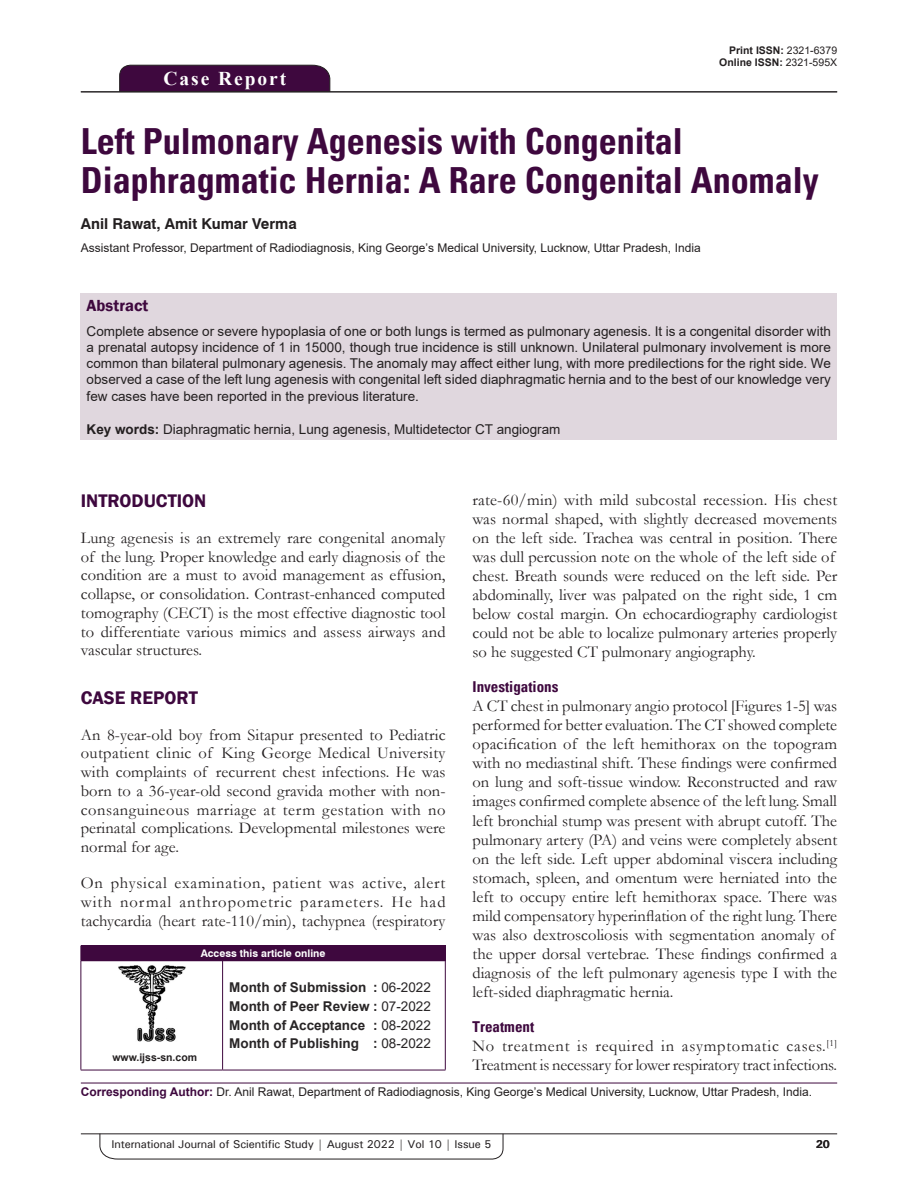
<style>
.page{position:relative;width:918px;height:1188px;background:#fff}
.page>*{position:absolute;margin:0;border:0;box-sizing:border-box;transform-origin:0 0}
.AT{font:700 condensed 36px/39px "Univers";color:#3e083e}
.AH{font:700 19.5px "Times New Roman";letter-spacing:.1em;color:#fff}
.t1{font:600 18.75px "Franklin Gothic";color:#3e083e}
.TX{font:16.5px/19px "Garamond";color:#231f20}
.ABSH{font:600 16.5px "Franklin Gothic";color:#3e083e}
.AU{font:700 15px "Swiss 721 BT";color:#231f20}
.t2{font:700 condensed 15px "Univers";color:#3e083e}
.ABS{font:13.5px/16.2px "Arial";color:#231f20;text-align:justify}
.HIS{font:700 13.5px/18.8px "Arial";color:#282526;text-align:justify}
.KWD{font:13.5px "Arial";color:#231f20}
.ADD{font:12px "Arial";color:#231f20}
.AFF{font:12px "Arial";color:#231f20}
.t3{font:500 11.25px "Univers";letter-spacing:-.01em;color:#231f20}
.t4{font:700 11.25px "Univers";color:#231f20}
.DOI{font:700 10.5px "Arial";color:#231f20}
.AAO{font:700 10.5px "Swiss 721 BT";color:#fff}
.Web{font:700 10.5px "Arial";color:#231f20}
.s1{font-weight:400}
.s2{font-weight:700}
.s3{font-weight:700;color:#3e083e}
</style>
<div class="page">
<hr style="left:81px;top:1134px;width:756px;height:1px;background:#231f20">
<svg style="left:100px;top:1133px;width:403px;height:26px"></svg>
<div style="left:119px;top:65px;width:211px;height:26px;background:#3e083e"></div>
<hr style="left:81px;top:91px;width:756px;height:1px;background:#231f20">
<div style="left:81px;top:293px;width:756px;height:147px;background:#e0d7de"></div>
<div style="left:81px;top:946px;width:364px;height:15px;background:#3e083e"></div>
<svg style="left:445px;top:946px;width:1px;height:14px"></svg>
<hr style="left:81px;top:961px;width:1px;height:109px;background:#3e083e">
<hr style="left:223px;top:960px;width:223px;height:1px;background:#3e083e">
<hr style="left:222px;top:961px;width:1px;height:109px;background:#3e083e">
<hr style="left:445px;top:961px;width:1px;height:109px;background:#3e083e">
<hr style="left:223px;top:1070px;width:223px;height:1px;background:#3e083e">
<hr style="left:81px;top:1070px;width:142px;height:1px;background:#3e083e">
<img style="left:118px;top:965px;width:68px;height:76px">
<hr style="left:81px;top:1083px;width:756px;height:1px;background:#3e083e">
<p class="AH" style="left:163px;top:64px;width:124px">Case Report</p>
<p class="DOI" style="left:729px;top:42px;width:109px">Print ISSN: <span class="s1">2321-6379</span></p>
<p class="DOI" style="left:719px;top:55px;width:119px">Online ISSN: <span class="s1">2321-595X</span></p>
<p class="AT" style="left:81px;top:122px;width:739px">Left Pulmonary Agenesis with Congenital<br>Diaphragmatic Hernia: A Rare Congenital Anomaly</p>
<p class="AU" style="left:81px;top:213px;width:218px">Anil Rawat, Amit Kumar Verma</p>
<p class="AFF" style="left:81px;top:240px;width:621px">Assistant Professor, Department of Radiodiagnosis, King George’s Medical University, Lucknow, Uttar Pradesh, India</p>
<p class="ABSH" style="left:87px;top:295px;width:63px">Abstract</p>
<p class="ABS" style="left:87px;top:323px;width:746px">Complete absence or severe hypoplasia of one or both lungs is termed as pulmonary agenesis. It is a congenital disorder with a prenatal autopsy incidence of 1 in 15000, though true incidence is still unknown. Unilateral pulmonary involvement is more common than bilateral pulmonary agenesis. The anomaly may affect either lung, with more predilections for the right side. We observed a case of the left lung agenesis with congenital left sided diaphragmatic hernia and to the best of our knowledge very few cases have been reported in the previous literature.</p>
<p class="KWD" style="left:87px;top:420px;width:475px"><span class="s2">Key words:</span> Diaphragmatic hernia, Lung agenesis, Multidetector CT angiogram</p>
<p class="TX" style="left:473px;top:489px;width:366px">rate-60/min) with mild subcostal recession. His chest was normal shaped, with slightly decreased movements on the left side. Trachea was central in position. There was dull percussion note on the whole of the left side of chest. Breath sounds were reduced on the left side. Per abdominally, liver was palpated on the right side, 1 cm below costal margin. On echocardiography cardiologist could not be able to localize pulmonary arteries properly so he suggested CT pulmonary angiography.</p>
<h2 class="t2" style="left:473px;top:678px;width:87px">Investigations</h2>
<p class="TX" style="left:473px;top:696px;width:366px">A CT chest in pulmonary angio protocol [Figures 1-5] was performed for better evaluation. The CT showed complete opacification of the left hemithorax on the topogram with no mediastinal shift. These findings were confirmed on lung and soft-tissue window. Reconstructed and raw images confirmed complete absence of the left lung. Small left bronchial stump was present with abrupt cutoff. The pulmonary artery (PA) and veins were completely absent on the left side. Left upper abdominal viscera including stomach, spleen, and omentum were herniated into the left to occupy entire left hemithorax space. There was mild compensatory hyperinflation of the right lung. There was also dextroscoliosis with segmentation anomaly of the upper dorsal vertebrae. These findings confirmed a diagnosis of the left pulmonary agenesis type I with the left-sided diaphragmatic hernia.</p>
<h2 class="t2" style="left:473px;top:1018px;width:63px">Treatment</h2>
<p class="TX" style="left:473px;top:1036px;width:366px">No treatment is required in asymptomatic cases.<sup>[1]<br></sup>Treatment is necessary for lower respiratory tract infections.</p>
<h1 class="t1" style="left:81px;top:489px;width:127px">INTRODUCTION</h1>
<p class="TX" style="left:81px;top:528px;width:366px;text-align:justify">Lung agenesis is an extremely rare congenital anomaly of the lung. Proper knowledge and early diagnosis of the condition are a must to avoid management as effusion, collapse, or consolidation. Contrast-enhanced computed tomography (CECT) is the most effective diagnostic tool to differentiate various mimics and assess airways and vascular structures.</p>
<h1 class="t1" style="left:81px;top:686px;width:119px">CASE REPORT</h1>
<p class="TX" style="left:81px;top:725px;width:366px;text-align:justify">An 8-year-old boy from Sitapur presented to Pediatric outpatient clinic of King George Medical University with complaints of recurrent chest infections. He was born to a 36-year-old second gravida mother with non&shy;consanguineous marriage at term gestation with no perinatal complications. Developmental milestones were normal for age.</p>
<p class="TX" style="left:81px;top:873px;width:366px;text-align:justify">On physical examination, patient was active, alert with normal anthropometric parameters. He had tachycardia (heart rate-110/min), tachypnea (respiratory</p>
<p class="AAO" style="left:201px;top:946px;width:126px">Access this article online</p>
<p class="HIS" style="left:229px;top:978px;width:203px">Month of Submission : <span class="s1">06-2022<br></span>Month of Peer Review : <span class="s1">07-2022<br></span>Month of Acceptance : <span class="s1">08-2022<br></span>Month of Publishing : <span class="s1">08-2022</span></p>
<p class="ADD" style="left:81px;top:1084px;width:733px"><span class="s3">Corresponding Author:</span> Dr. Anil Rawat, Department of Radiodiagnosis, King George’s Medical University, Lucknow, Uttar Pradesh, India.</p>
<p class="Web" style="left:112px;top:1050px;width:86px">www.ijss-sn.com</p>
<p class="t3" style="left:112px;top:1137px;width:381px">International Journal of Scientific Study | August 2022 | Vol 10 | Issue 5</p>
<p class="t4" style="left:816px;top:1137px;width:16px">20</p>
</div>
